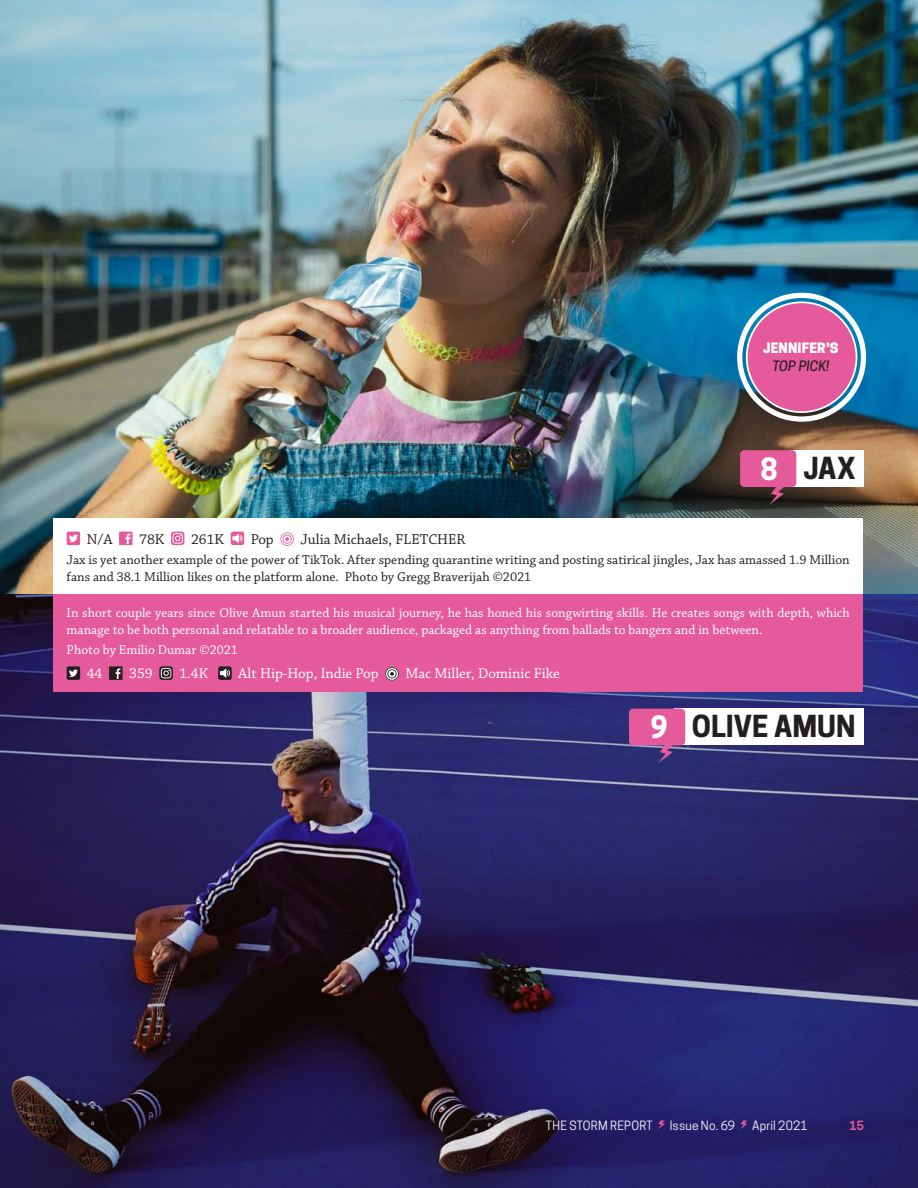
<style>
.page{position:relative;width:918px;height:1188px;background:#fff}
.page>*{position:absolute;margin:0;border:0;box-sizing:border-box;transform-origin:0 0}
.t1{font:700 28.8px "Cooper Hewitt";color:#fff}
.t2{font:700 28.5px "Cooper Hewitt";color:#231f20}
.t3{font:15px "Chaparral Pro";color:#fff}
.t4{font:15px "Chaparral Pro";color:#231f20}
.t5{font:13.5px/16.2px "Chaparral Pro";color:#fff}
.t6{font:13.5px/16.2px "Chaparral Pro";color:#231f20}
.t7{font:800 13.5px "Cooper Hewitt";letter-spacing:.01em;color:#fff}
.t8{font:italic 500 13.5px "Cooper Hewitt";letter-spacing:.01em;color:#231f20}
.t9{font:12px "Cooper Hewitt";letter-spacing:.015em;color:#fff}
.t10{font:600 12px "Cooper Hewitt";color:#e55a9a}
</style>
<div class="page">
<img style="left:0;top:0;width:918px;height:1188px">
<div style="left:53px;top:518px;width:810px;height:76px;background:#fff"></div>
<svg style="left:67px;top:532px;width:13px;height:13px"></svg>
<svg style="left:119px;top:532px;width:14px;height:13px"></svg>
<div style="left:171px;top:532px;width:13px;height:13px;background:#e55a9a;border-radius:3px"></div>
<svg style="left:172px;top:533px;width:11px;height:11px"></svg>
<div style="left:231px;top:532px;width:13px;height:13px;background:#e55a9a;border-radius:2px"></div>
<svg style="left:232px;top:534px;width:10px;height:9px"></svg>
<svg style="left:280px;top:532px;width:14px;height:14px"></svg>
<div style="left:53px;top:594px;width:810px;height:98px;background:#e55a9a"></div>
<svg style="left:67px;top:666px;width:13px;height:14px"></svg>
<svg style="left:109px;top:666px;width:14px;height:14px"></svg>
<svg style="left:159px;top:666px;width:14px;height:14px"></svg>
<svg style="left:161px;top:668px;width:10px;height:10px"></svg>
<div style="left:218px;top:666px;width:14px;height:14px;background:#231f20;border-radius:2px"></div>
<svg style="left:220px;top:669px;width:10px;height:9px"></svg>
<svg style="left:385px;top:667px;width:14px;height:14px"></svg>
<div style="left:790px;top:450px;width:73px;height:37px;background:#fff"></div>
<svg style="left:740px;top:450px;width:56px;height:55px;background:#aa4873"></svg>
<div style="left:747px;top:302px;width:110px;height:110px;background:#e55a9a;border-radius:50%"></div>
<div style="left:737px;top:293px;width:129px;height:129px;border:5px solid #fff;border-radius:50%"></div>
<div style="left:746px;top:301px;width:111px;height:112px;border:2px solid #fff;border-radius:50%"></div>
<div style="left:674px;top:709px;width:189px;height:36px;background:#fff"></div>
<svg style="left:629px;top:709px;width:56px;height:54px;background:#b05090"></svg>
<svg style="left:658px;top:1120px;width:7px;height:10px"></svg>
<svg style="left:740px;top:1120px;width:7px;height:10px"></svg>
<p class="t7" style="left:763px;top:340px;width:77px">JENNIFER'S</p>
<p class="t8" style="left:772px;top:358px;width:59px">TOP PICK!</p>
<p class="t1" style="left:761px;top:452px;width:19px">8</p>
<p class="t2" style="left:803px;top:452px;width:54px">JAX</p>
<p class="t4" style="left:87px;top:531px;width:27px">N/A</p>
<p class="t4" style="left:139px;top:531px;width:27px">78K</p>
<p class="t4" style="left:191px;top:531px;width:35px">261K</p>
<p class="t4" style="left:251px;top:531px;width:25px">Pop</p>
<p class="t4" style="left:301px;top:531px;width:167px">Julia Michaels, FLETCHER</p>
<p class="t6" style="left:67px;top:552px;width:785px">Jax is yet another example of the power of TikTok. After spending quarantine writing and posting satirical jingles, Jax has amassed 1.9 Million fans and 38.1 Million likes on the platform alone. Photo by Gregg Braverijah ©2021</p>
<p class="t5" style="left:67px;top:606px;width:785px">In short couple years since Olive Amun started his musical journey, he has honed his songwirting skills. He creates songs with depth, which manage to be both personal and relatable to a broader audience, packaged as anything from ballads to bangers and in between.</p>
<p class="t5" style="left:67px;top:643px;width:173px">Photo by Emilio Dumar ©2021</p>
<p class="t3" style="left:87px;top:665px;width:17px">44</p>
<p class="t3" style="left:129px;top:665px;width:25px">359</p>
<p class="t3" style="left:179px;top:665px;width:30px">1.4K</p>
<p class="t3" style="left:238px;top:665px;width:142px">Alt Hip-Hop, Indie Pop</p>
<p class="t3" style="left:405px;top:665px;width:156px">Mac Miller, Dominic Fike</p>
<p class="t1" style="left:650px;top:710px;width:19px">9</p>
<p class="t2" style="left:692px;top:710px;width:165px">OLIVE AMUN</p>
<p class="t9" style="left:546px;top:1118px;width:108px">THE STORM REPORT</p>
<p class="t9" style="left:670px;top:1118px;width:67px">Issue No. 69</p>
<p class="t9" style="left:752px;top:1118px;width:57px">April 2021</p>
<p class="t10" style="left:849px;top:1118px;width:16px">15</p>
</div>
